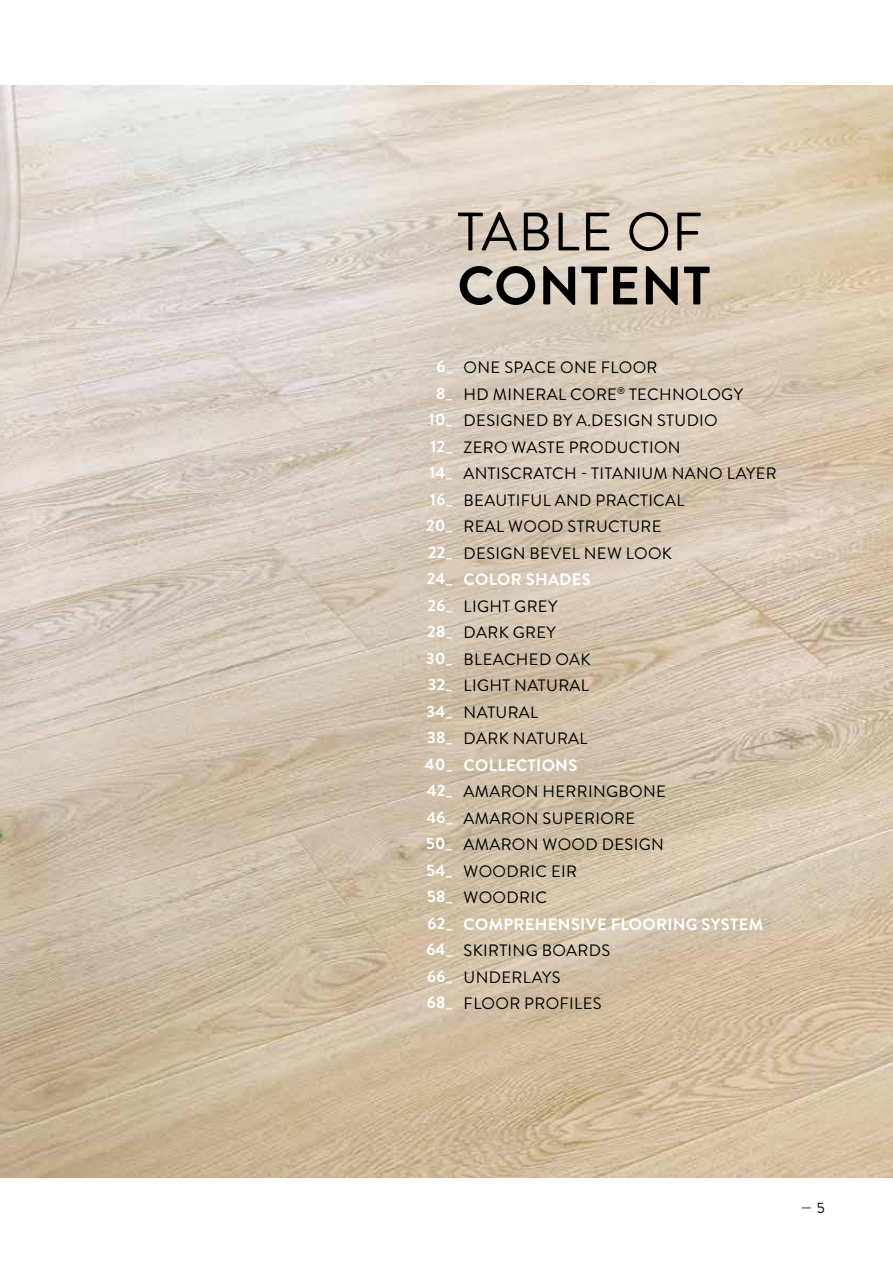
<style>
.page{position:relative;width:893px;height:1263px;background:#fff}
.page>*{position:absolute;margin:0;border:0;box-sizing:border-box;transform-origin:0 0}
.t1{font:54px "Brandon Grotesque";letter-spacing:.02em;color:#000}
.t2{font:700 54px "Brandon Grotesque";letter-spacing:.01em;color:#000}
.t3{font:16.5px/26.5px "Brandon Grotesque";letter-spacing:.02em;color:#000}
.t4{font:700 16.5px/26.5px "Brandon Grotesque";letter-spacing:.02em;color:#fff;text-align:right}
.t5{font:15px "Brandon Grotesque";color:#000}
</style>
<div class="page">
<img style="left:0;top:85px;width:893px;height:1093px">
<h1 class="t1" style="left:457px;top:195px;width:247px">TABLE OF</h1>
<h1 class="t2" style="left:457px;top:248px;width:254px">CONTENT</h1>
<p class="t4" style="left:425px;top:354px;width:29px">6_<br>8_<br>10_<br>12_<br>14_<br>16_<br>20_<br>22_<br>24_<br>26_<br>28_<br>30_<br>32_<br>34_<br>38_<br>40_<br>42_<br>46_<br>50_<br>54_<br>58_<br>62_<br>64_<br>66_<br>68_</p>
<p class="t3" style="left:464px;top:355px;width:315px">ONE SPACE ONE FLOOR<br>HD MINERAL CORE<sup>®</sup> TECHNOLOGY<br>DESIGNED BY A.DESIGN STUDIO<br>ZERO WASTE PRODUCTION<br>ANTISCRATCH - TITANIUM NANO LAYER<br>BEAUTIFUL AND PRACTICAL<br>REAL WOOD STRUCTURE<br>DESIGN BEVEL NEW LOOK</p>
<p class="t4" style="left:464px;top:567px;width:129px">COLOR SHADES</p>
<p class="t3" style="left:464px;top:593px;width:129px">LIGHT GREY<br>DARK GREY<br>BLEACHED OAK<br>LIGHT NATURAL<br>NATURAL<br>DARK NATURAL</p>
<p class="t4" style="left:464px;top:752px;width:115px">COLLECTIONS</p>
<p class="t3" style="left:464px;top:779px;width:204px">AMARON HERRINGBONE<br>AMARON SUPERIORE<br>AMARON WOOD DESIGN<br>WOODRIC EIR<br>WOODRIC</p>
<p class="t4" style="left:464px;top:911px;width:301px">COMPREHENSIVE FLOORING SYSTEM</p>
<p class="t3" style="left:464px;top:938px;width:148px">SKIRTING BOARDS<br>UNDERLAYS<br>FLOOR PROFILES</p>
<p class="t5" style="left:800px;top:1197px;width:26px">— 5</p>
</div>
